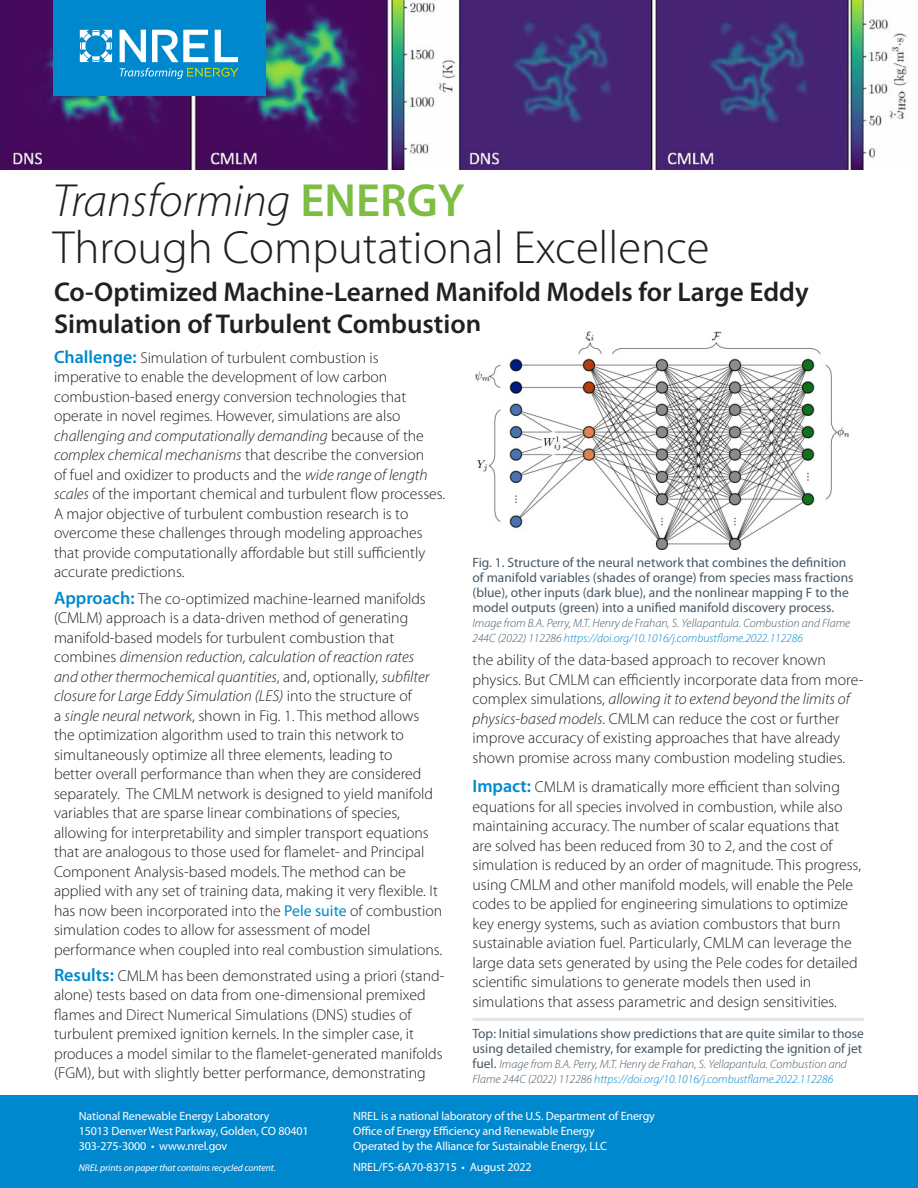
<style>
.page{position:relative;width:918px;height:1188px;background:#fff}
.page>*{position:absolute;margin:0;border:0;box-sizing:border-box;transform-origin:0 0}
.Big_title{font:300 46.65px/46.8px "Myriad Pro";color:#231f20}
.t1{font:600 27.15px/31.5px "Myriad Pro";color:#231f20}
.Body_L1{font:300 15.75px/19.5px "Myriad Pro";color:#231f20}
.Image_Caption{font:13.5px/15px "Myriad Pro";color:#475865}
.Image_Caption-2{font:italic 300 12px/15px "Myriad Pro";color:#475865}
.Boilerplate{font:12px/15px "Myriad Pro";letter-spacing:-.01em;color:#fff}
.Recycled_Content{font:italic 9.75px "Myriad Pro";letter-spacing:-.01em;color:#fff}
.s1{font-style:italic}
.s2{font-weight:600;color:#7cbd42}
.s3{font-weight:600;font-size:18px;color:#0088ce}
.s4{font-weight:400;color:#0088ce}
.s5{color:#0088ce}
.s6{font-weight:400;font-style:normal;font-size:13.5px}
</style>
<div class="page">
<img style="left:476px;top:332px;width:373px;height:217px">
<hr style="left:472px;top:1018px;width:392px;height:3px;background:#e1e5e8">
<img style="left:0;top:0;width:908px;height:169px">
<div style="left:53px;top:0;width:213px;height:95px;background:#0088ce"></div>
<svg style="left:80px;top:30px;width:32px;height:32px"></svg>
<svg style="left:120px;top:30px;width:26px;height:32px"></svg>
<svg style="left:152px;top:30px;width:56px;height:32px"></svg>
<svg style="left:215px;top:30px;width:23px;height:32px"></svg>
<svg style="left:120px;top:68px;width:118px;height:11px"></svg>
<div style="left:0;top:1095px;width:918px;height:93px;background:#0088ce"></div>
<p class="Big_title" style="left:53px;top:177px;width:658px"><span class="s1">Transforming</span> <span class="s2">ENERGY<br></span>Through Computational Excellence</p>
<p class="t1" style="left:54px;top:276px;width:756px">Co-Optimized Machine-Learned Manifold Models for Large Eddy<br>Simulation of Turbulent Combustion</p>
<p class="Body_L1" style="left:54px;top:348px;width:393px"><span class="s3">Challenge:</span> Simulation of turbulent combustion is imperative to enable the development of low carbon combustion-based energy conversion technologies that operate in novel regimes. However, simulations are also <span class="s1">challenging and computationally demanding</span> because of the <span class="s1">complex chemical mechanisms</span> that describe the conversion<br>of fuel and oxidizer to products and the <span class="s1">wide range of length scales</span> of the important chemical and turbulent flow processes.<br>A major objective of turbulent combustion research is to overcome these challenges through modeling approaches that provide computationally affordable but still sufficiently accurate predictions.</p>
<p class="Body_L1" style="left:54px;top:588px;width:390px"><span class="s3">Approach:</span> The co-optimized machine-learned manifolds (CMLM) approach is a data-driven method of generating manifold-based models for turbulent combustion that combines <span class="s1">dimension reduction, calculation of reaction rates<br>and other thermochemical quantities</span>, and, optionally, <span class="s1">subfilter closure for Large Eddy Simulation (LES)</span> into the structure of<br>a <span class="s1">single neural network</span>, shown in Fig. 1. This method allows the optimization algorithm used to train this network to simultaneously optimize all three elements, leading to<br>better overall performance than when they are considered separately. The CMLM network is designed to yield manifold variables that are sparse linear combinations of species, allowing for interpretability and simpler transport equations that are analogous to those used for flamelet- and Principal Component Analysis-based models. The method can be applied with any set of training data, making it very flexible. It has now been incorporated into the <span class="s4">Pele suite</span> of combustion simulation codes to allow for assessment of model performance when coupled into real combustion simulations.</p>
<p class="Body_L1" style="left:54px;top:966px;width:392px"><span class="s3">Results:</span> CMLM has been demonstrated using a priori (stand&shy;alone) tests based on data from one-dimensional premixed flames and Direct Numerical Simulations (DNS) studies of turbulent premixed ignition kernels. In the simpler case, it produces a model similar to the flamelet-generated manifolds (FGM), but with slightly better performance, demonstrating</p>
<p class="Image_Caption" style="left:472px;top:555px;width:383px">Fig. 1. Structure of the neural network that combines the definition of manifold variables (shades of orange) from species mass fractions (blue), other inputs (dark blue), and the nonlinear mapping F to the model outputs (green) into a unified manifold discovery process.</p>
<p class="Image_Caption-2" style="left:472px;top:616px;width:379px">Image from B.A. Perry, M.T. Henry de Frahan, S. Yellapantula. Combustion and Flame<br>244C (2022) 112286 <span class="s5">https://doi.org/10.1016/j.combustflame.2022.112286</span></p>
<p class="Body_L1" style="left:472px;top:650px;width:392px">the ability of the data-based approach to recover known physics. But CMLM can efficiently incorporate data from more&shy;complex simulations, <span class="s1">allowing it to extend beyond the limits of physics-based models</span>. CMLM can reduce the cost or further improve accuracy of existing approaches that have already shown promise across many combustion modeling studies.</p>
<p class="Body_L1" style="left:472px;top:777px;width:390px"><span class="s3">Impact:</span> CMLM is dramatically more efficient than solving equations for all species involved in combustion, while also maintaining accuracy. The number of scalar equations that are solved has been reduced from 30 to 2, and the cost of simulation is reduced by an order of magnitude. This progress, using CMLM and other manifold models, will enable the Pele codes to be applied for engineering simulations to optimize key energy systems, such as aviation combustors that burn sustainable aviation fuel. Particularly, CMLM can leverage the large data sets generated by using the Pele codes for detailed scientific simulations to generate models then used in simulations that assess parametric and design sensitivities.</p>
<p class="Image_Caption" style="left:472px;top:1026px;width:393px">Top: Initial simulations show predictions that are quite similar to those using detailed chemistry, for example for predicting the ignition of jet</p>
<p class="Image_Caption-2" style="left:472px;top:1056px;width:376px"><span class="s6">fuel.</span> Image from B.A. Perry, M.T. Henry de Frahan, S. Yellapantula. Combustion and<br>Flame 244C (2022) 112286 <span class="s5">https://doi.org/10.1016/j.combustflame.2022.112286</span></p>
<p class="Boilerplate" style="left:79px;top:1108px;width:231px">National Renewable Energy Laboratory<br>15013 Denver West Parkway, Golden, CO 80401<br>303-275-3000 • www.nrel.gov</p>
<p class="Recycled_Content" style="left:79px;top:1161px;width:198px">NREL prints on paper that contains recycled content.</p>
<p class="Boilerplate" style="left:353px;top:1108px;width:303px">NREL is a national laboratory of the U.S. Department of Energy<br>Office of Energy Efficiency and Renewable Energy<br>Operated by the Alliance for Sustainable Energy, LLC</p>
<p class="Boilerplate" style="left:353px;top:1159px;width:180px">NREL/FS-6A70-83715 • August 2022</p>
</div>
